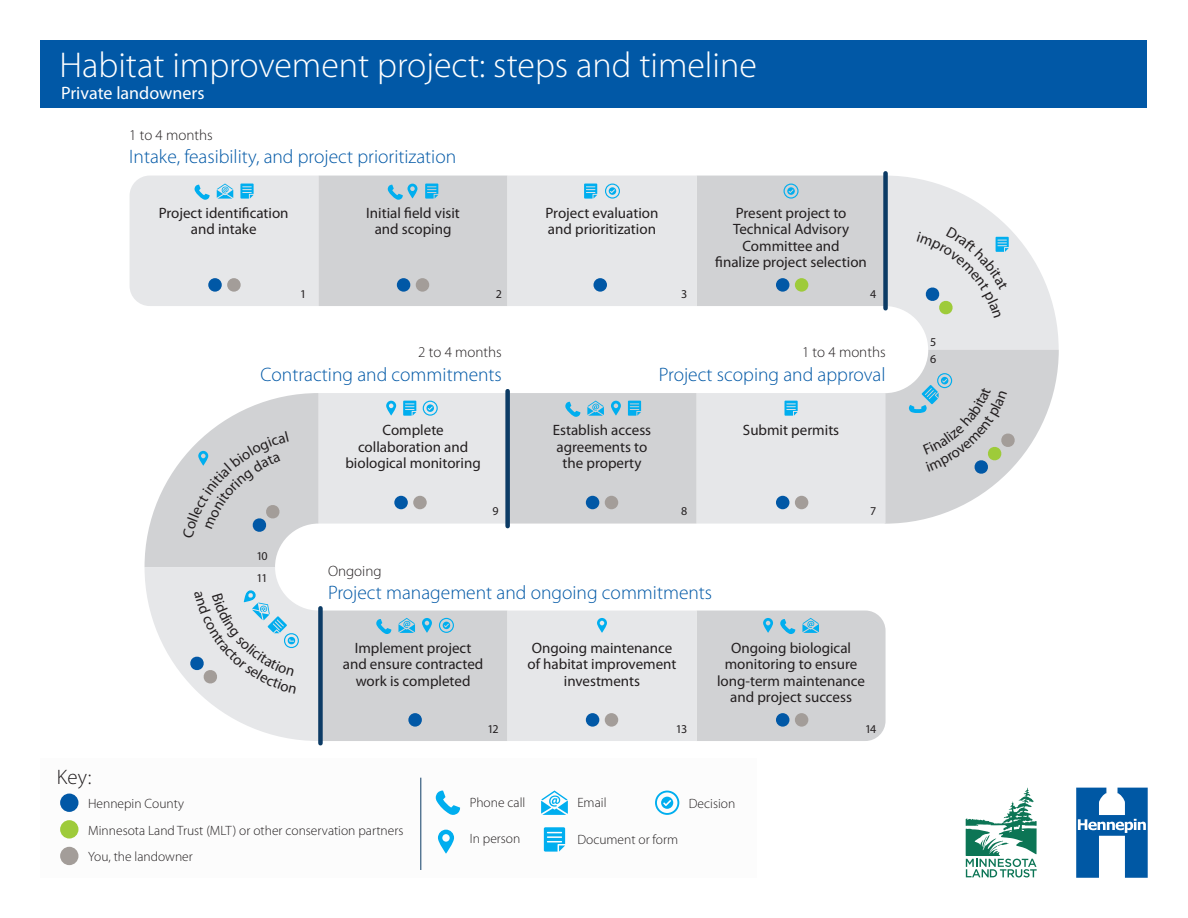
<style>
.page{position:relative;width:1188px;height:918px;background:#fff}
.page>*{position:absolute;margin:0;border:0;box-sizing:border-box;transform-origin:0 0}
.t1{font:300 36px "Myriad Pro";color:#fff}
.t2{font:300 21px "Myriad Pro";color:#231f20}
.t3{font:300 19.5px "Myriad Pro";color:#0158a6}
.t4{font:18px "Myriad Pro";color:#fff}
.t5{font:15px/16.5px "Myriad Pro";color:#231f20;text-align:center}
.t6{font:300 15px "Myriad Pro";color:#231f20}
.t7{font:300 13.5px "Myriad Pro";color:#231f20}
.t8{font:12px "Myriad Pro";letter-spacing:-.08em;color:#231f20}
</style>
<div class="page">
<div style="left:40px;top:40px;width:1108px;height:68px;background:#0158a6"></div>
<svg style="left:1076px;top:788px;width:72px;height:90px"></svg>
<svg style="left:966px;top:788px;width:71px;height:90px"></svg>
<div style="left:883px;top:173px;width:5px;height:135px;background:#0c3b65"></div>
<div style="left:318px;top:608px;width:5px;height:135px;background:#0c3b65"></div>
<hr style="left:421px;top:778px;width:1px;height:92px;background:#0c3b65">
<svg style="left:436px;top:791px;width:24px;height:24px"></svg>
<svg style="left:544px;top:827px;width:21px;height:25px"></svg>
<svg style="left:438px;top:830px;width:16px;height:24px"></svg>
<svg style="left:655px;top:791px;width:24px;height:24px"></svg>
<div style="left:60px;top:794px;width:18px;height:18px;background:#0158a6;border-radius:50%"></div>
<div style="left:60px;top:820px;width:18px;height:19px;background:#9ecb3a;border-radius:50%"></div>
<div style="left:60px;top:847px;width:18px;height:18px;background:#a39d99;border-radius:50%"></div>
<svg style="left:541px;top:791px;width:27px;height:24px"></svg>
<svg style="left:130px;top:176px;width:929px;height:565px"></svg>
<p class="t1" style="left:59px;top:45px;width:699px">Habitat improvement project: steps and timeline</p>
<p class="t4" style="left:61px;top:83px;width:145px">Private landowners</p>
<p class="t6" style="left:129px;top:126px;width:85px">1 to 4 months</p>
<p class="t3" style="left:129px;top:146px;width:328px">Intake, feasibility, and project prioritization</p>
<p class="t5" style="left:159px;top:205px;width:131px">Project identification and intake</p>
<p class="t5" style="left:366px;top:205px;width:95px">Initial field visit and scoping</p>
<p class="t5" style="left:546px;top:205px;width:114px;text-align:left">Project evaluation and prioritization</p>
<p class="t5" style="left:715px;top:205px;width:153px">Present project to<br>Technical Advisory<br>Committee and<br>finalize project selection</p>
<p class="t8" style="left:300px;top:287px;width:8px">1</p>
<p class="t8" style="left:496px;top:287px;width:8px">2</p>
<p class="t8" style="left:681px;top:287px;width:8px">3</p>
<p class="t8" style="left:870px;top:287px;width:8px">4</p>
<p class="t6" style="left:418px;top:344px;width:85px">2 to 4 months</p>
<p class="t3" style="left:261px;top:363px;width:243px">Contracting and commitments</p>
<p class="t5" style="left:345px;top:422px;width:137px">Complete collaboration and biological monitoring</p>
<p class="t6" style="left:802px;top:344px;width:85px">1 to 4 months</p>
<p class="t3" style="left:659px;top:363px;width:228px">Project scoping and approval</p>
<p class="t5" style="left:553px;top:422px;width:100px">Establish access agreements to the property</p>
<p class="t5" style="left:743px;top:422px;width:98px">Submit permits</p>
<p class="t8" style="left:256px;top:549px;width:13px">10</p>
<p class="t8" style="left:256px;top:572px;width:13px">11</p>
<p class="t8" style="left:493px;top:505px;width:8px">9</p>
<p class="t8" style="left:681px;top:505px;width:8px">8</p>
<p class="t8" style="left:870px;top:505px;width:8px">7</p>
<p class="t6" style="left:328px;top:562px;width:55px">Ongoing</p>
<p class="t3" style="left:328px;top:582px;width:386px">Project management and ongoing commitments</p>
<p class="t5" style="left:343px;top:640px;width:142px">Implement project and ensure contracted work is completed</p>
<p class="t5" style="left:338px;top:652px;width:126px;line-height:18px">Option for purchase of conservation</p>
<p class="t5" style="left:528px;top:640px;width:150px">Ongoing maintenance of habitat improvement investments</p>
<p class="t5" style="left:717px;top:640px;width:150px">Ongoing biological monitoring to ensure long-term maintenance and project success</p>
<p class="t8" style="left:487px;top:722px;width:13px">12</p>
<p class="t8" style="left:676px;top:722px;width:13px">13</p>
<p class="t8" style="left:865px;top:722px;width:13px">14</p>
<p class="t2" style="left:57px;top:766px;width:36px">Key:</p>
<p class="t7" style="left:88px;top:796px;width:97px">Hennepin County</p>
<p class="t7" style="left:470px;top:795px;width:57px">Phone call</p>
<p class="t7" style="left:88px;top:823px;width:317px">Minnesota Land Trust (MLT) or other conservation partners</p>
<p class="t7" style="left:470px;top:832px;width:52px">In person</p>
<p class="t7" style="left:88px;top:849px;width:106px">You, the landowner</p>
<p class="t7" style="left:577px;top:795px;width:31px">Email</p>
<p class="t7" style="left:689px;top:796px;width:48px">Decision</p>
<p class="t7" style="left:577px;top:832px;width:102px">Document or form</p>
<p class="t8" style="left:930px;top:335px;width:8px">5</p>
<p class="t8" style="left:930px;top:353px;width:8px">6</p>
</div>
